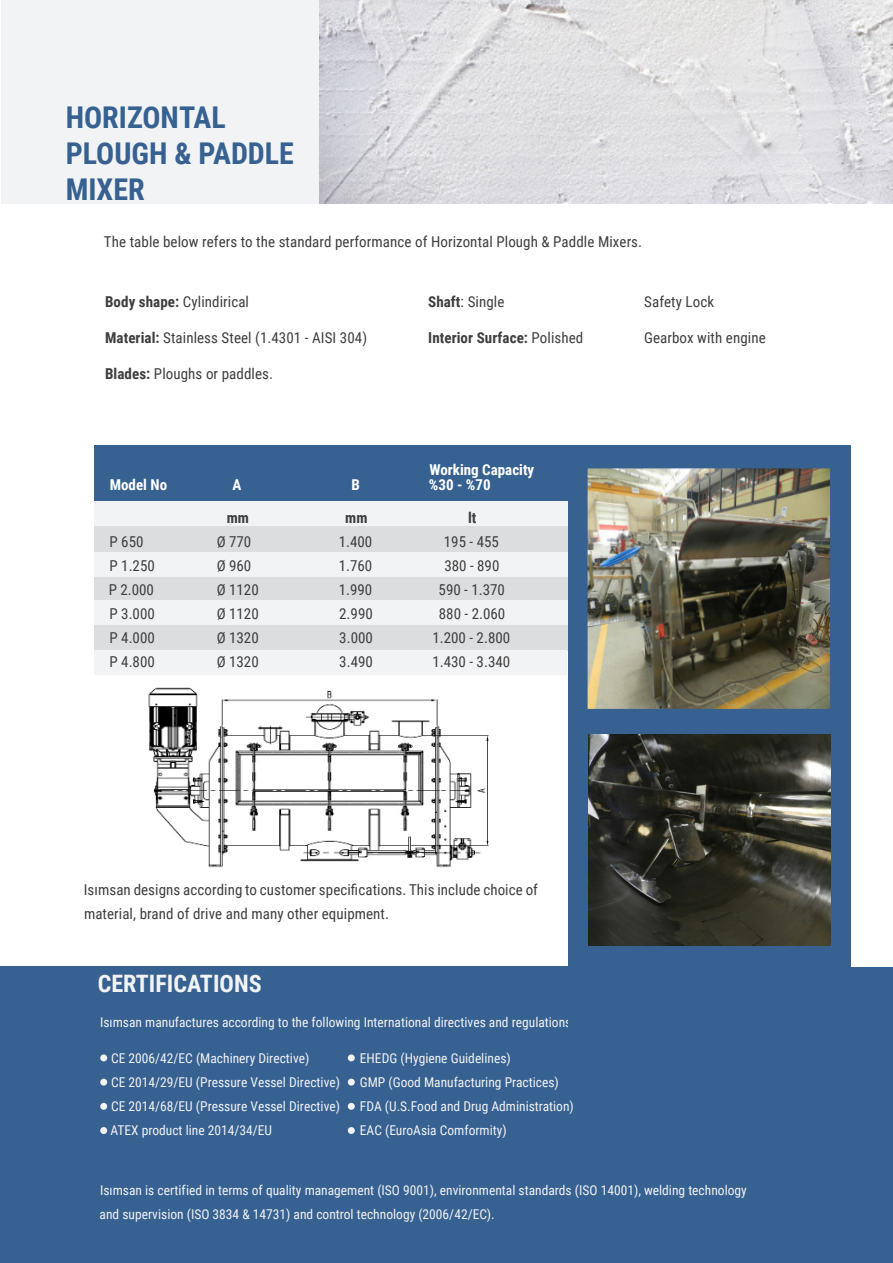
<style>
.page{position:relative;width:893px;height:1263px;background:#fff}
.page>*{position:absolute;margin:0;border:0;box-sizing:border-box;transform-origin:0 0}
.t1{font:700 30px/36px "Roboto Condensed";color:#366191}
.t2{font:700 24px "Roboto Condensed";color:#f2f3f4}
.t3{font:15px/24px "Roboto Condensed";letter-spacing:.005em;color:#3e3e3f}
.t4{font:700 15px "Roboto Condensed";color:#fff}
.t5{font:700 15px "Roboto Condensed";letter-spacing:.005em;color:#3e3e3f}
.t6{font:13.5px "Roboto Condensed";color:#f2f3f4}
.s1{font-weight:700}
.s2{font-weight:400}
</style>
<div class="page">
<img style="left:129px;top:674px;width:370px;height:194px">
<img style="left:319px;top:0;width:574px;height:204px">
<div style="left:2px;top:0;width:317px;height:205px;background:#f2f3f4"></div>
<div style="left:0;top:204px;width:893px;height:79px;background:#fff"></div>
<div style="left:94px;top:445px;width:498px;height:56px;background:#366191"></div>
<div style="left:94px;top:501px;width:499px;height:25px;background:#f2f3f4"></div>
<div style="left:94px;top:526px;width:499px;height:26px;background:#dcdddf"></div>
<div style="left:94px;top:577px;width:499px;height:27px;background:#dcdddf"></div>
<div style="left:94px;top:552px;width:499px;height:25px;background:#f2f3f4"></div>
<div style="left:94px;top:623px;width:499px;height:27px;background:#dcdddf"></div>
<div style="left:94px;top:600px;width:499px;height:24px;background:#f2f3f4"></div>
<div style="left:0;top:967px;width:580px;height:296px;background:#366191"></div>
<div style="left:576px;top:1166px;width:317px;height:97px;background:#366191"></div>
<div style="left:762px;top:967px;width:131px;height:287px;background:#366191"></div>
<div style="left:100px;top:1079px;width:7px;height:6px;background:#f2f3f4;border-radius:50%"></div>
<div style="left:100px;top:1054px;width:7px;height:7px;background:#f2f3f4;border-radius:50%"></div>
<div style="left:100px;top:1103px;width:7px;height:7px;background:#f2f3f4;border-radius:50%"></div>
<div style="left:100px;top:1127px;width:7px;height:7px;background:#f2f3f4;border-radius:50%"></div>
<div style="left:348px;top:1079px;width:7px;height:6px;background:#f2f3f4;border-radius:50%"></div>
<div style="left:348px;top:1054px;width:7px;height:7px;background:#f2f3f4;border-radius:50%"></div>
<div style="left:568px;top:445px;width:282px;height:724px;background:#366191"></div>
<div style="left:348px;top:1103px;width:7px;height:7px;background:#f2f3f4;border-radius:50%"></div>
<div style="left:348px;top:1127px;width:7px;height:7px;background:#f2f3f4;border-radius:50%"></div>
<img style="left:588px;top:468px;width:242px;height:241px">
<img style="left:588px;top:734px;width:242px;height:211px">
<div style="left:94px;top:650px;width:473px;height:24px;background:#f2f3f4"></div>
<p class="t1" style="left:66px;top:98px;width:230px">HORIZONTAL<br>PLOUGH &amp; PADDLE<br>MIXER</p>
<p class="t3" style="left:104px;top:229px;width:540px">The table below refers to the standard performance of Horizontal Plough &amp; Paddle Mixers.</p>
<p class="t3" style="left:105px;top:289px;width:145px"><span class="s1">Body shape:</span> Cylindirical</p>
<p class="t3" style="left:428px;top:289px;width:78px"><span class="s1">Shaft</span>: Single</p>
<p class="t3" style="left:644px;top:289px;width:71px">Safety Lock</p>
<p class="t3" style="left:105px;top:325px;width:264px"><span class="s1">Material:</span> Stainless Steel (1.4301 - AISI 304)</p>
<p class="t5" style="left:428px;top:327px;width:157px">Interior Surface: <span class="s2">Polished</span></p>
<p class="t3" style="left:644px;top:325px;width:123px">Gearbox with engine</p>
<p class="t3" style="left:105px;top:361px;width:169px"><span class="s1">Blades:</span> Ploughs or paddles.</p>
<p class="t4" style="left:429px;top:459px;width:106px">Working Capacity</p>
<p class="t4" style="left:110px;top:474px;width:59px">Model No</p>
<p class="t4" style="left:429px;top:474px;width:63px">%30 - %70</p>
<p class="t4" style="left:232px;top:474px;width:10px">A</p>
<p class="t4" style="left:351px;top:474px;width:10px">B</p>
<p class="t5" style="left:227px;top:507px;width:24px">mm</p>
<p class="t5" style="left:345px;top:507px;width:24px">mm</p>
<p class="t5" style="left:468px;top:507px;width:10px">lt</p>
<p class="t3" style="left:110px;top:529px;width:35px">P 650</p>
<p class="t3" style="left:110px;top:553px;width:47px">P 1.250</p>
<p class="t3" style="left:217px;top:529px;width:36px">Ø 770</p>
<p class="t3" style="left:217px;top:553px;width:36px">Ø 960</p>
<p class="t3" style="left:339px;top:529px;width:35px">1.400</p>
<p class="t3" style="left:339px;top:553px;width:35px">1.760</p>
<p class="t3" style="left:444px;top:529px;width:57px">195 - 455</p>
<p class="t3" style="left:444px;top:553px;width:57px">380 - 890</p>
<p class="t3" style="left:109px;top:577px;width:47px">P 2.000</p>
<p class="t3" style="left:217px;top:577px;width:44px">Ø 1120</p>
<p class="t3" style="left:339px;top:577px;width:35px">1.990</p>
<p class="t3" style="left:439px;top:577px;width:68px">590 - 1.370</p>
<p class="t3" style="left:110px;top:601px;width:47px">P 3.000</p>
<p class="t3" style="left:217px;top:601px;width:44px">Ø 1120</p>
<p class="t3" style="left:339px;top:601px;width:35px">2.990</p>
<p class="t3" style="left:439px;top:601px;width:68px">880 - 2.060</p>
<p class="t3" style="left:110px;top:625px;width:47px">P 4.000</p>
<p class="t3" style="left:217px;top:625px;width:44px">Ø 1320</p>
<p class="t3" style="left:339px;top:625px;width:35px">3.000</p>
<p class="t3" style="left:432px;top:625px;width:79px">1.200 - 2.800</p>
<p class="t3" style="left:110px;top:649px;width:47px">P 4.800</p>
<p class="t3" style="left:217px;top:649px;width:44px">Ø 1320</p>
<p class="t3" style="left:339px;top:649px;width:35px">3.490</p>
<p class="t3" style="left:432px;top:649px;width:79px">1.430 - 3.340</p>
<p class="t3" style="left:84px;top:877px;width:456px">Isımsan designs according to customer specifications. This include choice of material, brand of drive and many other equipment.</p>
<p class="t2" style="left:98px;top:966px;width:165px">CERTIFICATIONS</p>
<p class="t6" style="left:100px;top:1012px;width:476px">Isımsan manufactures according to the following International directives and regulations:</p>
<p class="t6" style="left:111px;top:1048px;width:200px">CE 2006/42/EC (Machinery Directive)</p>
<p class="t6" style="left:111px;top:1072px;width:230px">CE 2014/29/EU (Pressure Vessel Directive)</p>
<p class="t6" style="left:111px;top:1096px;width:230px">CE 2014/68/EU (Pressure Vessel Directive)</p>
<p class="t6" style="left:111px;top:1120px;width:163px">ATEX product line 2014/34/EU</p>
<p class="t6" style="left:360px;top:1048px;width:152px">EHEDG (Hygiene Guidelines)</p>
<p class="t6" style="left:360px;top:1072px;width:201px">GMP (Good Manufacturing Practices)</p>
<p class="t6" style="left:360px;top:1096px;width:216px">FDA (U.S.Food and Drug Administration)</p>
<p class="t6" style="left:360px;top:1120px;width:148px">EAC (EuroAsia Comformity)</p>
<p class="t6" style="left:100px;top:1180px;width:648px">Isımsan is certified in terms of quality management (ISO 9001), environmental standards (ISO 14001), welding technology</p>
<p class="t6" style="left:100px;top:1204px;width:396px">and supervision (ISO 3834 &amp; 14731) and control technology (2006/42/EC).</p>
</div>
